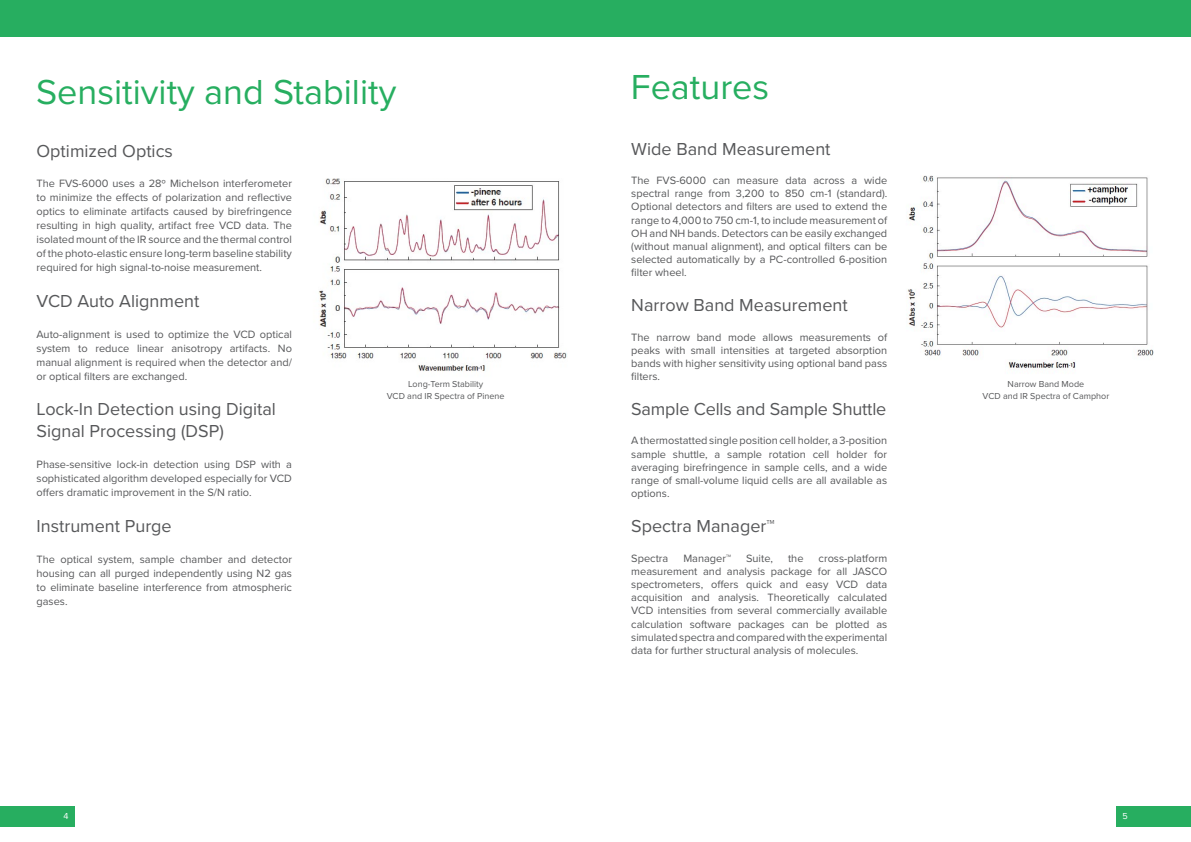
<style>
.page{position:relative;width:1191px;height:842px;background:#fff}
.page>*{position:absolute;margin:0;border:0;box-sizing:border-box;transform-origin:0 0}
.Instrument_or_produc{font:36px "Proxima Nova";color:#27ae60}
.Accessory_name{font:18px/21.6px "Proxima Nova";color:#57585a}
.Description_text{font:11px/13.2px "Proxima Nova";color:#57585a;text-align:justify}
.Description_text-2{font:9px/12px "Proxima Nova";color:#57585a;text-align:center}
.t1{font:9px "Proxima Nova";color:#fff}
</style>
<div class="page">
<div style="left:1116px;top:806px;width:75px;height:21px;background:#27ae60"></div>
<div style="left:0;top:806px;width:75px;height:21px;background:#27ae60"></div>
<div style="left:0;top:0;width:1191px;height:36px;background:#27ae60"></div>
<img style="left:319px;top:179px;width:248px;height:193px">
<img style="left:907px;top:175px;width:247px;height:193px">
<p class="Instrument_or_produc" style="left:631px;top:60px;width:140px">Features</p>
<p class="Instrument_or_produc" style="left:36px;top:66px;width:362px">Sensitivity and Stability</p>
<p class="Accessory_name" style="left:37px;top:139px;width:138px">Optimized Optics</p>
<p class="Description_text" style="left:37px;top:176px;width:257px;line-height:14px">The FVS-6000 uses a 28º Michelson interferometer to minimize the effects of polarization and reflective optics to eliminate artifacts caused by birefringence resulting in high quality, artifact free VCD data. The isolated mount of the IR source and the thermal control of the photo-elastic ensure long-term baseline stability required for high signal-to-noise measurement.</p>
<p class="Accessory_name" style="left:37px;top:289px;width:164px">VCD Auto Alignment</p>
<p class="Description_text" style="left:37px;top:327px;width:257px;line-height:14px">Auto-alignment is used to optimize the VCD optical system to reduce linear anisotropy artifacts. No manual alignment is required when the detector and/ or optical filters are exchanged.</p>
<p class="Accessory_name" style="left:37px;top:398px;width:241px">Lock-In Detection using Digital<br>Signal Processing (DSP)</p>
<p class="Description_text" style="left:37px;top:457px;width:257px;line-height:14px">Phase-sensitive lock-in detection using DSP with a sophisticated algorithm developed especially for VCD offers dramatic improvement in the S/N ratio.</p>
<p class="Accessory_name" style="left:37px;top:514px;width:137px">Instrument Purge</p>
<p class="Description_text" style="left:37px;top:551px;width:257px;line-height:14px">The optical system, sample chamber and detector housing can all purged independently using N2 gas to eliminate baseline interference from atmospheric gases.</p>
<p class="Accessory_name" style="left:631px;top:137px;width:201px">Wide Band Measurement</p>
<p class="Description_text" style="left:631px;top:173px;width:257px">The FVS-6000 can measure data across a wide spectral range from 3,200 to 850 cm-1 (standard).<br>Optional detectors and filters are used to extend the range to 4,000 to 750 cm-1, to include measurement of OH and NH bands. Detectors can be easily exchanged (without manual alignment), and optical filters can be selected automatically by a PC-controlled 6-position filter wheel.</p>
<p class="Accessory_name" style="left:631px;top:294px;width:218px">Narrow Band Measurement</p>
<p class="Description_text" style="left:631px;top:330px;width:257px">The narrow band mode allows measurements of peaks with small intensities at targeted absorption bands with higher sensitivity using optional band pass filters.</p>
<p class="Accessory_name" style="left:631px;top:397px;width:257px">Sample Cells and Sample Shuttle</p>
<p class="Description_text" style="left:631px;top:434px;width:257px">A thermostatted single position cell holder, a 3-position sample shuttle, a sample rotation cell holder for averaging birefringence in sample cells, and a wide range of small-volume liquid cells are all available as options.</p>
<p class="Accessory_name" style="left:631px;top:514px;width:145px">Spectra Manager™</p>
<p class="Description_text" style="left:631px;top:551px;width:39px">Spectra</p>
<p class="Description_text" style="left:683px;top:551px;width:49px">Manager™</p>
<p class="Description_text" style="left:746px;top:551px;width:28px">Suite,</p>
<p class="Description_text" style="left:788px;top:551px;width:17px">the</p>
<p class="Description_text-2" style="left:408px;top:377px;width:76px">Long-Term Stability</p>
<p class="Description_text-2" style="left:387px;top:389px;width:119px">VCD and IR Spectra of Pinene</p>
<p class="Description_text-2" style="left:982px;top:377px;width:128px">Narrow Band Mode<br>VCD and IR Spectra of Camphor</p>
<p class="Description_text" style="left:631px;top:551px;width:257px;text-indent:187px">cross-platform measurement and analysis package for all JASCO spectrometers, offers quick and easy VCD data acquisition and analysis. Theoretically calculated VCD intensities from several commercially available calculation software packages can be plotted as simulated spectra and compared with the experimental data for further structural analysis of molecules.</p>
<p class="t1" style="left:64px;top:809px;width:7px">4</p>
<p class="t1" style="left:1122px;top:809px;width:7px">5</p>
</div>
